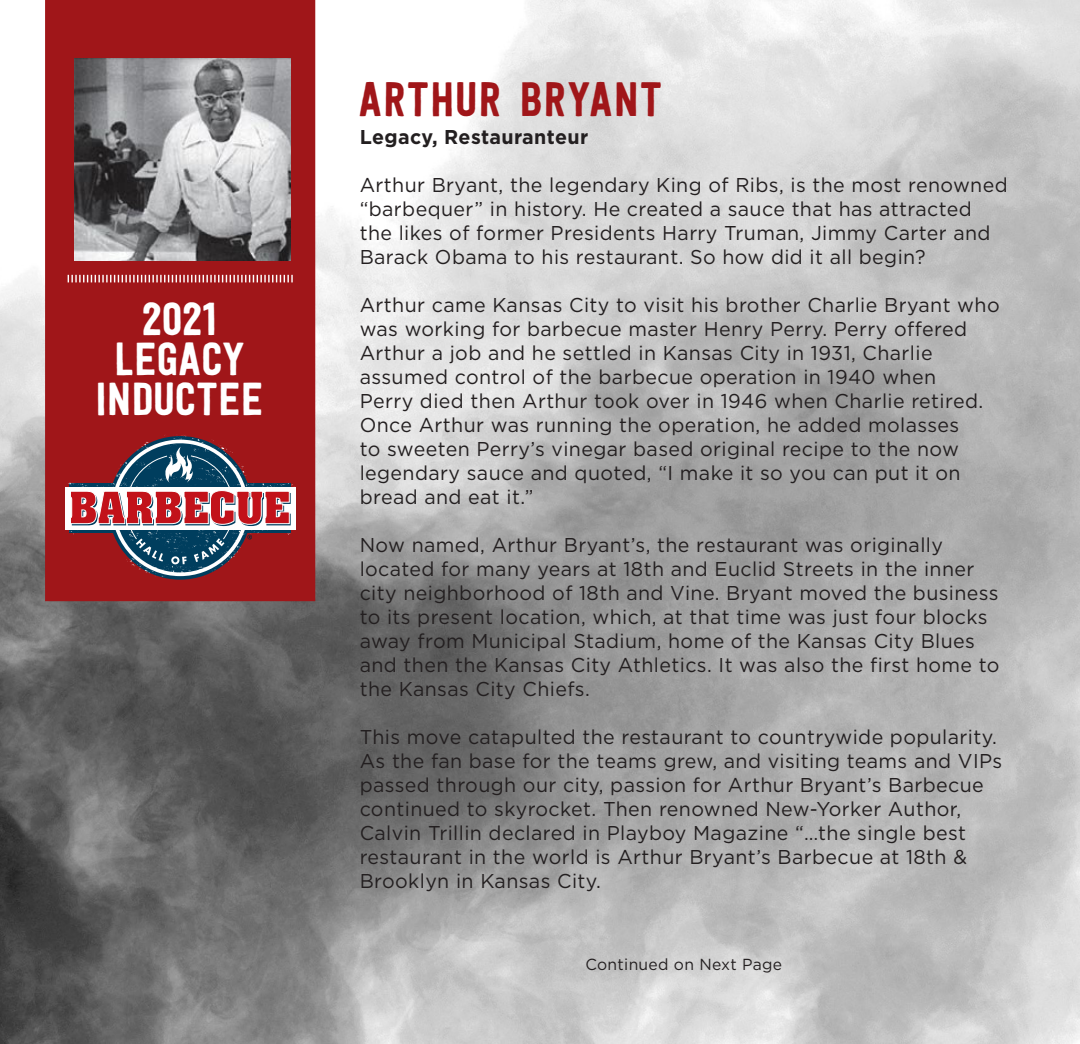
<style>
.page{position:relative;width:1080px;height:1044px;background:#fff}
.page>*{position:absolute;margin:0;border:0;box-sizing:border-box;transform-origin:0 0}
.t1{font:48px "Festivo LC Basic";letter-spacing:.02em;color:#a01619}
.t2{font:46px "Festivo LC Basic";color:#fff}
.t3{font:20px/24px "Gotham";letter-spacing:.02em;color:#231f20}
.t4{font:700 20px "Gotham";letter-spacing:.02em;color:#231f20}
.t5{font:16px "Gotham";letter-spacing:.02em;color:#231f20}
</style>
<div class="page">
<img style="left:0;top:0;width:1080px;height:1044px">
<div style="left:45px;top:0;width:270px;height:601px;background:#a01619"></div>
<svg style="left:68px;top:275px;width:225px;height:7px;background:#c36c6e"></svg>
<img style="left:74px;top:58px;width:216px;height:203px">
<svg style="left:68px;top:434px;width:226px;height:146px;background:#8b4e5a"></svg>
<p class="t2" style="left:142px;top:291px;width:77px">2021</p>
<p class="t2" style="left:114px;top:331px;width:132px">LEGACY</p>
<p class="t2" style="left:95px;top:371px;width:170px">INDUCTEE</p>
<p class="t1" style="left:359px;top:70px;width:305px">ARTHUR BRYANT</p>
<p class="t4" style="left:360px;top:126px;width:230px">Legacy, Restauranteur</p>
<p class="t3" style="left:360px;top:173px;width:650px">Arthur Bryant, the legendary King of Ribs, is the most renowned “barbequer” in history. He created a sauce that has attracted the likes of former Presidents Harry Truman, Jimmy Carter and Barack Obama to his restaurant. So how did it all begin?</p>
<p class="t3" style="left:360px;top:293px;width:641px">Arthur came Kansas City to visit his brother Charlie Bryant who was working for barbecue master Henry Perry. Perry offered Arthur a job and he settled in Kansas City in 1931, Charlie assumed control of the barbecue operation in 1940 when<br>Perry died then Arthur took over in 1946 when Charlie retired.<br>Once Arthur was running the operation, he added molasses<br>to sweeten Perry’s vinegar based original recipe to the now legendary sauce and quoted, “I make it so you can put it on bread and eat it.”</p>
<p class="t3" style="left:360px;top:533px;width:641px">Now named, Arthur Bryant’s, the restaurant was originally located for many years at 18th and Euclid Streets in the inner city neighborhood of 18th and Vine. Bryant moved the business to its present location, which, at that time was just four blocks away from Municipal Stadium, home of the Kansas City Blues and then the Kansas City Athletics. It was also the first home to the Kansas City Chiefs.</p>
<p class="t3" style="left:360px;top:725px;width:644px">This move catapulted the restaurant to countrywide popularity.<br>As the fan base for the teams grew, and visiting teams and VIPs passed through our city, passion for Arthur Bryant’s Barbecue continued to skyrocket. Then renowned New-Yorker Author, Calvin Trillin declared in Playboy Magazine “…the single best restaurant in the world is Arthur Bryant’s Barbecue at 18th &amp; Brooklyn in Kansas City.</p>
<p class="t5" style="left:585px;top:955px;width:198px">Continued on Next Page</p>
</div>
